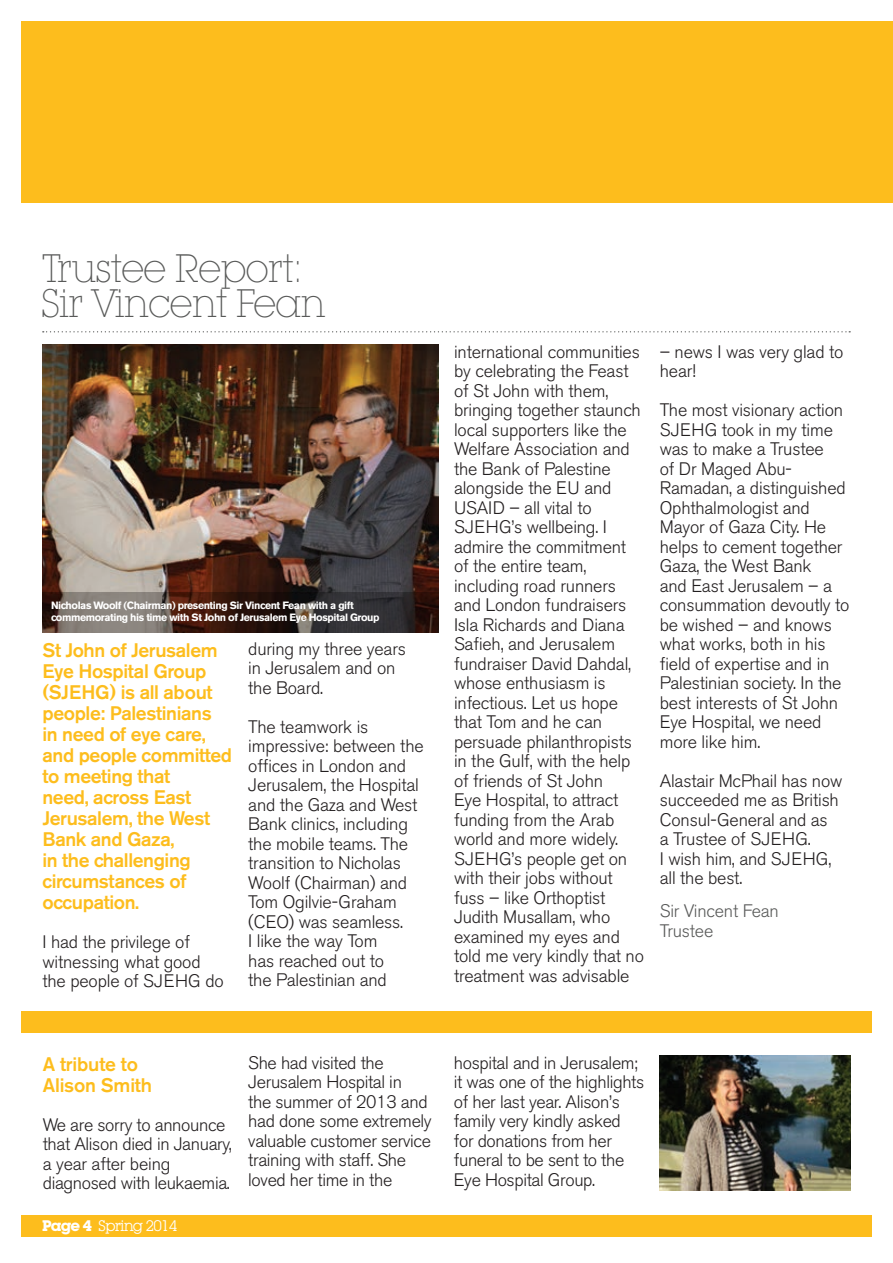
<style>
.page{position:relative;width:893px;height:1263px;background:#fff}
.page>*{position:absolute;margin:0;border:0;box-sizing:border-box;transform-origin:0 0}
.t1{font:300 39px "Lubalin Graph IT Cby BT Xtra";letter-spacing:-.03em;color:#595a59}
.t2{font:500 19.5px/21px "Akzidenz Grotesk BE";letter-spacing:-.02em;color:#fdbd1d}
.t3{font:300 18px/19.5px "Akzidenz Grotesk BE";letter-spacing:-.01em;color:#231f20}
.t4{font:300 18px "Akzidenz Grotesk BE";letter-spacing:-.01em;color:#595a59}
.t5{font:15.15px "Lubalin Graph IT Cby BT";letter-spacing:-.06em;color:#fff}
.t6{font:700 10.5px "Akzidenz Grotesk BE";letter-spacing:-.04em;color:#fff}
.s1{font-weight:700}
</style>
<div class="page">
<div style="left:21px;top:21px;width:872px;height:182px;background:#fdbd1d"></div>
<div style="left:21px;top:1215px;width:851px;height:22px;background:#fdbd1d"></div>
<svg style="left:43px;top:331px;width:807px;height:1px"></svg>
<img style="left:43px;top:344px;width:396px;height:248px">
<svg style="left:43px;top:592px;width:396px;height:41px;background:#4a3c37"></svg>
<img style="left:660px;top:1055px;width:190px;height:136px">
<div style="left:21px;top:1011px;width:851px;height:22px;background:#fdbd1d"></div>
<p class="t1" style="left:41px;top:244px;width:263px">Trustee Report:</p>
<p class="t1" style="left:41px;top:279px;width:286px">Sir Vincent Fean</p>
<p class="t6" style="left:51px;top:599px;width:304px">Nicholas Woolf (Chairman) presenting Sir Vincent Fean with a gift</p>
<p class="t6" style="left:51px;top:611px;width:330px">commemorating his time with St John of Jerusalem Eye Hospital Group</p>
<p class="t2" style="left:43px;top:639px;width:191px">St John of Jerusalem<br>Eye Hospital Group (SJEHG) is all about people: Palestinians<br>in need of eye care, and people committed to meeting that<br>need, across East<br>Jerusalem, the West<br>Bank and Gaza,<br>in the challenging circumstances of occupation.</p>
<p class="t3" style="left:43px;top:932px;width:183px">I had the privilege of witnessing what good the people of SJEHG do</p>
<p class="t3" style="left:248px;top:639px;width:159px">during my three years</p>
<p class="t3" style="left:248px;top:659px;width:149px">in Jerusalem and on</p>
<p class="t3" style="left:248px;top:678px;width:76px">the Board.</p>
<p class="t3" style="left:248px;top:717px;width:177px">The teamwork is impressive: between the offices in London and<br>Jerusalem, the Hospital and the Gaza and West<br>Bank clinics, including the mobile teams. The transition to Nicholas<br>Woolf (Chairman) and<br>Tom Ogilvie-Graham (CEO) was seamless.<br>I like the way Tom<br>has reached out to<br>the Palestinian and</p>
<p class="t3" style="left:454px;top:342px;width:191px">international communities by celebrating the Feast of St John with them, bringing together staunch local supporters like the<br>Welfare Association and the Bank of Palestine alongside the EU and<br>USAID – all vital to<br>SJEHG’s wellbeing. I admire the commitment of the entire team, including road runners and London fundraisers<br>Isla Richards and Diana<br>Safieh, and Jerusalem fundraiser David Dahdal, whose enthusiasm is infectious. Let us hope that Tom and he can persuade philanthropists in the Gulf, with the help of friends of St John<br>Eye Hospital, to attract funding from the Arab world and more widely.<br>SJEHG’s people get on with their jobs without fuss – like Orthoptist<br>Judith Musallam, who examined my eyes and told me very kindly that no treatment was advisable</p>
<p class="t3" style="left:660px;top:342px;width:185px">– news I was very glad to hear!</p>
<p class="t3" style="left:660px;top:401px;width:191px">The most visionary action<br>SJEHG took in my time was to make a Trustee<br>of Dr Maged Abu-<br>Ramadan, a distinguished<br>Ophthalmologist and<br>Mayor of Gaza City. He helps to cement together<br>Gaza, the West Bank<br>and East Jerusalem – a consummation devoutly to be wished – and knows what works, both in his field of expertise and in<br>Palestinian society. In the best interests of St John<br>Eye Hospital, we need more like him.</p>
<p class="t3" style="left:660px;top:771px;width:184px">Alastair McPhail has now succeeded me as British<br>Consul-General and as</p>
<p class="t3" style="left:660px;top:830px;width:152px">a Trustee of SJEHG.</p>
<p class="t3" style="left:660px;top:849px;width:173px">I wish him, and SJEHG, all the best.</p>
<p class="t4" style="left:660px;top:901px;width:121px">Sir Vincent Fean</p>
<p class="t4" style="left:660px;top:920px;width:55px">Trustee</p>
<p class="t2" style="left:43px;top:1053px;width:97px">A tribute to</p>
<p class="t2" style="left:43px;top:1074px;width:111px">Alison Smith</p>
<p class="t3" style="left:43px;top:1115px;width:191px">We are sorry to announce that Alison died in January,</p>
<p class="t3" style="left:43px;top:1154px;width:189px">a year after being diagnosed with leukaemia.</p>
<p class="t5" style="left:42px;top:1216px;width:137px"><span class="s1">Page 4</span> Spring 2014</p>
<p class="t3" style="left:248px;top:1053px;width:185px">She had visited the<br>Jerusalem Hospital in<br>the summer of 2013 and had done some extremely valuable customer service training with staff. She loved her time in the</p>
<p class="t3" style="left:454px;top:1053px;width:192px">hospital and in Jerusalem; it was one of the highlights of her last year. Alison’s family very kindly asked for donations from her funeral to be sent to the<br>Eye Hospital Group.</p>
</div>
